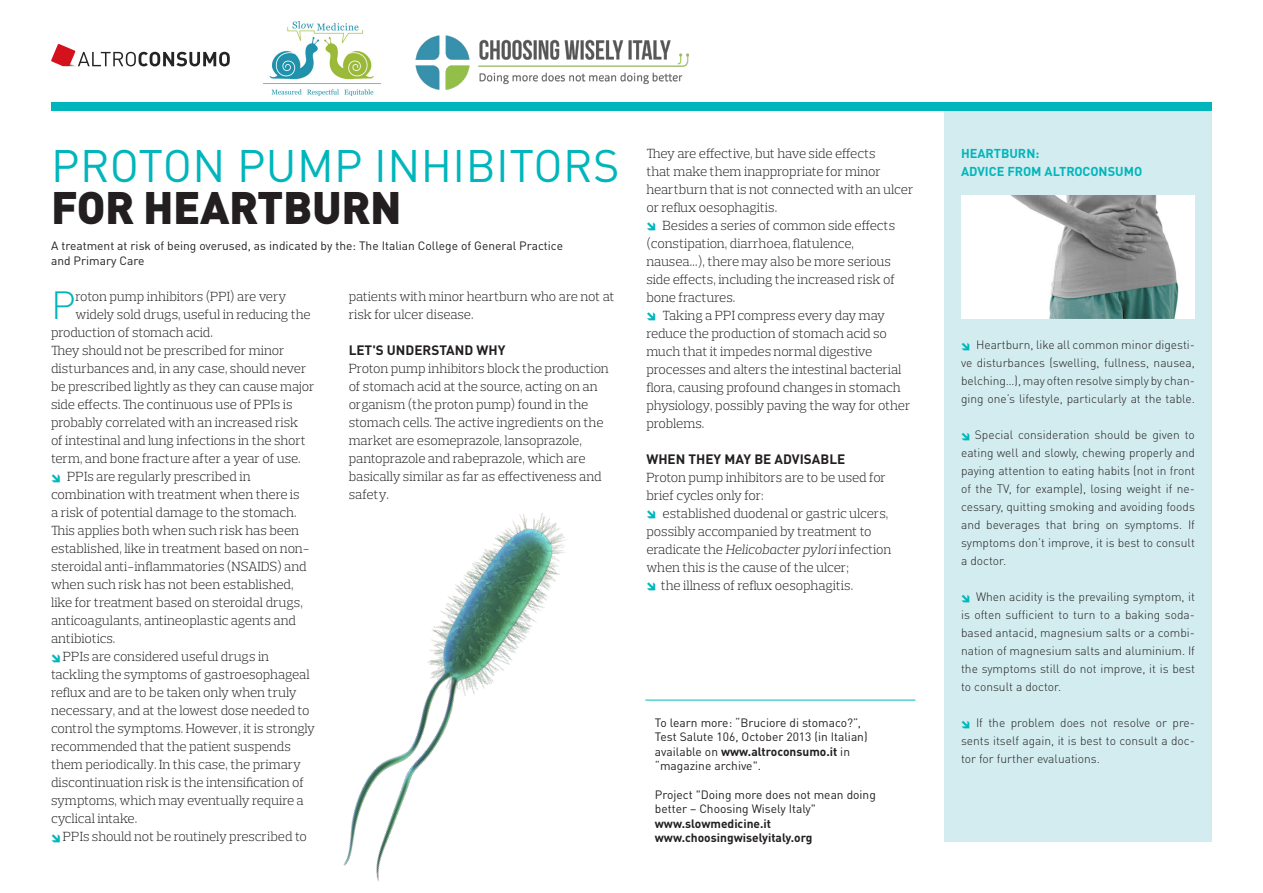
<style>
.page{position:relative;width:1263px;height:893px;background:#fff}
.page>*{position:absolute;margin:0;border:0;box-sizing:border-box;transform-origin:0 0}
.TITOLO_COLORE{font:45px "DIN Pro";letter-spacing:.01em;color:#00b6bc}
.TITOLO_BOLD{font:900 45px "DIN Pro";letter-spacing:-.01em;color:#231f20}
.TESTO{font:300 38.85px "DIN Pro";color:#00b6bc}
.TESTO-2{font:300 13.5px/18px "Prelo Slab";letter-spacing:-.01em;color:#231f20}
.TITOLINO{font:700 13.5px "DIN Pro";color:#231f20}
.box_TITOLO{font:700 12.75px "DIN Pro";color:#00b6bc}
.box_TESTO{font:300 12px/18px "DIN Pro";color:#231f20;text-align:justify}
.INFORMAZIONI{font:12px/14.4px "DIN Pro";color:#231f20}
.INFORMAZIONI-2{font:700 12px "DIN Pro";color:#231f20}
.s1{font-style:italic}
.s2{font-weight:700}
</style>
<div class="page">
<div style="left:944px;top:103px;width:268px;height:739px;background:#d2ecef"></div>
<div style="left:51px;top:102px;width:1161px;height:9px;background:#00b6bc"></div>
<img style="left:961px;top:196px;width:234px;height:123px">
<hr style="left:645px;top:700px;width:270px;height:1px;background:#00b6bc">
<img style="left:343px;top:513px;width:328px;height:368px">
<svg style="left:51px;top:44px;width:179px;height:22px"></svg>
<img style="left:263px;top:21px;width:118px;height:74px">
<img style="left:415px;top:35px;width:274px;height:55px">
<svg style="left:647px;top:513px;width:8px;height:6px"></svg>
<svg style="left:647px;top:583px;width:8px;height:8px"></svg>
<p class="TITOLO_COLORE" style="left:51px;top:130px;width:570px">PROTON PUMP INHIBITORS</p>
<p class="TITOLO_BOLD" style="left:51px;top:169px;width:352px">FOR HEARTBURN</p>
<p class="INFORMAZIONI" style="left:51px;top:238px;width:513px">A treatment at risk of being overused, as indicated by the: The Italian College of General Practice and Primary Care</p>
<p class="TESTO" style="left:51px;top:275px;width:26px">P</p>
<p class="TESTO-2" style="left:75px;top:288px;width:212px">roton pump inhibitors (PPI) are very</p>
<p class="TESTO-2" style="left:75px;top:306px;width:237px">widely sold drugs, useful in reducing the</p>
<p class="TESTO-2" style="left:51px;top:324px;width:163px">production of stomach acid.</p>
<p class="TESTO-2" style="left:51px;top:342px;width:235px">They should not be prescribed for minor</p>
<p class="TESTO-2" style="left:51px;top:360px;width:257px">disturbances and, in any case, should never</p>
<p class="TESTO-2" style="left:51px;top:378px;width:265px">be prescribed lightly as they can cause major</p>
<p class="TESTO-2" style="left:51px;top:396px;width:243px">side effects. The continuous use of PPIs is</p>
<p class="TESTO-2" style="left:51px;top:414px;width:249px">probably correlated with an increased risk</p>
<p class="TESTO-2" style="left:51px;top:432px;width:256px">of intestinal and lung infections in the short</p>
<p class="TESTO-2" style="left:51px;top:450px;width:251px">term, and bone fracture after a year of use.</p>
<p class="TESTO-2" style="left:67px;top:468px;width:185px">PPIs are regularly prescribed in</p>
<p class="TESTO-2" style="left:51px;top:486px;width:250px">combination with treatment when there is</p>
<p class="TESTO-2" style="left:51px;top:504px;width:247px">a risk of potential damage to the stomach.</p>
<p class="TESTO-2" style="left:51px;top:522px;width:250px">This applies both when such risk has been</p>
<p class="TESTO-2" style="left:51px;top:540px;width:260px">established, like in treatment based on non-</p>
<p class="TESTO-2" style="left:51px;top:558px;width:257px">steroidal anti-inflammatories (NSAIDS) and</p>
<p class="TESTO-2" style="left:51px;top:576px;width:244px">when such risk has not been established,</p>
<p class="TESTO-2" style="left:51px;top:594px;width:253px">like for treatment based on steroidal drugs,</p>
<p class="TESTO-2" style="left:51px;top:612px;width:246px">anticoagulants, antineoplastic agents and</p>
<p class="TESTO-2" style="left:51px;top:630px;width:66px">antibiotics.</p>
<p class="TESTO-2" style="left:63px;top:648px;width:208px">PPIs are considered useful drugs in</p>
<p class="TESTO-2" style="left:51px;top:666px;width:260px">tackling the symptoms of gastroesophageal</p>
<p class="TESTO-2" style="left:51px;top:684px;width:247px">reflux and are to be taken only when truly</p>
<p class="TESTO-2" style="left:51px;top:702px;width:260px">necessary, and at the lowest dose needed to</p>
<p class="TESTO-2" style="left:51px;top:720px;width:266px">control the symptoms. However, it is strongly</p>
<p class="TESTO-2" style="left:51px;top:738px;width:241px">recommended that the patient suspends</p>
<p class="TESTO-2" style="left:51px;top:756px;width:252px">them periodically. In this case, the primary</p>
<p class="TESTO-2" style="left:51px;top:774px;width:255px">discontinuation risk is the intensification of</p>
<p class="TESTO-2" style="left:51px;top:792px;width:254px">symptoms, which may eventually require a</p>
<p class="TESTO-2" style="left:51px;top:810px;width:88px">cyclical intake.</p>
<p class="TESTO-2" style="left:63px;top:828px;width:245px">PPIs should not be routinely prescribed to</p>
<p class="TESTO-2" style="left:349px;top:288px;width:267px">patients with minor heartburn who are not at risk for ulcer disease.</p>
<p class="TITOLINO" style="left:349px;top:339px;width:158px">LET'S UNDERSTAND WHY</p>
<p class="TESTO-2" style="left:349px;top:360px;width:262px">Proton pump inhibitors block the production of stomach acid at the source, acting on an organism (the proton pump) found in the stomach cells. The active ingredients on the market are esomeprazole, lansoprazole, pantoprazole and rabeprazole, which are basically similar as far as effectiveness and safety.</p>
<p class="TESTO-2" style="left:646px;top:144px;width:269px">They are effective, but have side effects<br>that make them inappropriate for minor heartburn that is not connected with an ulcer or reflux oesophagitis.</p>
<p class="TESTO-2" style="left:646px;top:216px;width:250px;text-indent:16px">Besides a series of common side effects (constipation, diarrhoea, flatulence, nausea…), there may also be more serious side effects, including the increased risk of bone fractures.</p>
<p class="TESTO-2" style="left:646px;top:306px;width:266px;text-indent:16px">Taking a PPI compress every day may reduce the production of stomach acid so much that it impedes normal digestive processes and alters the intestinal bacterial flora, causing profound changes in stomach physiology, possibly paving the way for other problems.</p>
<p class="TITOLINO" style="left:646px;top:448px;width:200px">WHEN THEY MAY BE ADVISABLE</p>
<p class="TESTO-2" style="left:646px;top:468px;width:241px">Proton pump inhibitors are to be used for</p>
<p class="TESTO-2" style="left:646px;top:486px;width:119px">brief cycles only for:</p>
<p class="TESTO-2" style="left:663px;top:504px;width:227px">established duodenal or gastric ulcers,</p>
<p class="TESTO-2" style="left:646px;top:522px;width:227px">possibly accompanied by treatment to</p>
<p class="TESTO-2" style="left:646px;top:540px;width:247px">eradicate the <span class="s1">Helicobacter pylori</span> infection</p>
<p class="TESTO-2" style="left:646px;top:558px;width:204px">when this is the cause of the ulcer;</p>
<p class="TESTO-2" style="left:661px;top:576px;width:194px">the illness of reflux oesophagitis.</p>
<p class="INFORMAZIONI" style="left:655px;top:714px;width:208px">To learn more: “Bruciore di stomaco?”,</p>
<p class="INFORMAZIONI" style="left:655px;top:728px;width:214px">Test Salute 106, October 2013 (in Italian) available on <span class="s2">www.altroconsumo.it</span> in “magazine archive".</p>
<p class="INFORMAZIONI" style="left:655px;top:786px;width:223px">Project "Doing more does not mean doing better – Choosing Wisely Italy"</p>
<p class="INFORMAZIONI-2" style="left:655px;top:813px;width:118px">www.slowmedicine.it</p>
<p class="INFORMAZIONI-2" style="left:655px;top:828px;width:159px">www.choosingwiselyitaly.org</p>
<p class="box_TITOLO" style="left:961px;top:142px;width:80px">HEARTBURN:</p>
<p class="box_TITOLO" style="left:961px;top:160px;width:183px">ADVICE FROM ALTROCONSUMO</p>
<p class="box_TESTO" style="left:961px;top:335px;width:235px;text-indent:15px">Heartburn, like all common minor digesti&shy;ve disturbances (swelling, fullness, nausea, belching…), may often resolve simply by chan&shy;ging one’s lifestyle, particularly at the table.</p>
<p class="box_TESTO" style="left:961px;top:425px;width:235px;text-indent:14px">Special consideration should be given to eating well and slowly, chewing properly and paying attention to eating habits (not in front of the TV, for example), losing weight if ne&shy;cessary, quitting smoking and avoiding foods and beverages that bring on symptoms. If symptoms don’t improve, it is best to consult a doctor.</p>
<p class="box_TESTO" style="left:961px;top:587px;width:235px;text-indent:15px">When acidity is the prevailing symptom, it is often sufficient to turn to a baking soda&shy;based antacid, magnesium salts or a combi&shy;nation of magnesium salts and aluminium. If the symptoms still do not improve, it is best to consult a doctor.</p>
<p class="box_TESTO" style="left:961px;top:713px;width:235px;text-indent:15px">If the problem does not resolve or pre&shy;sents itself again, it is best to consult a doc&shy;tor for further evaluations.</p>
</div>
